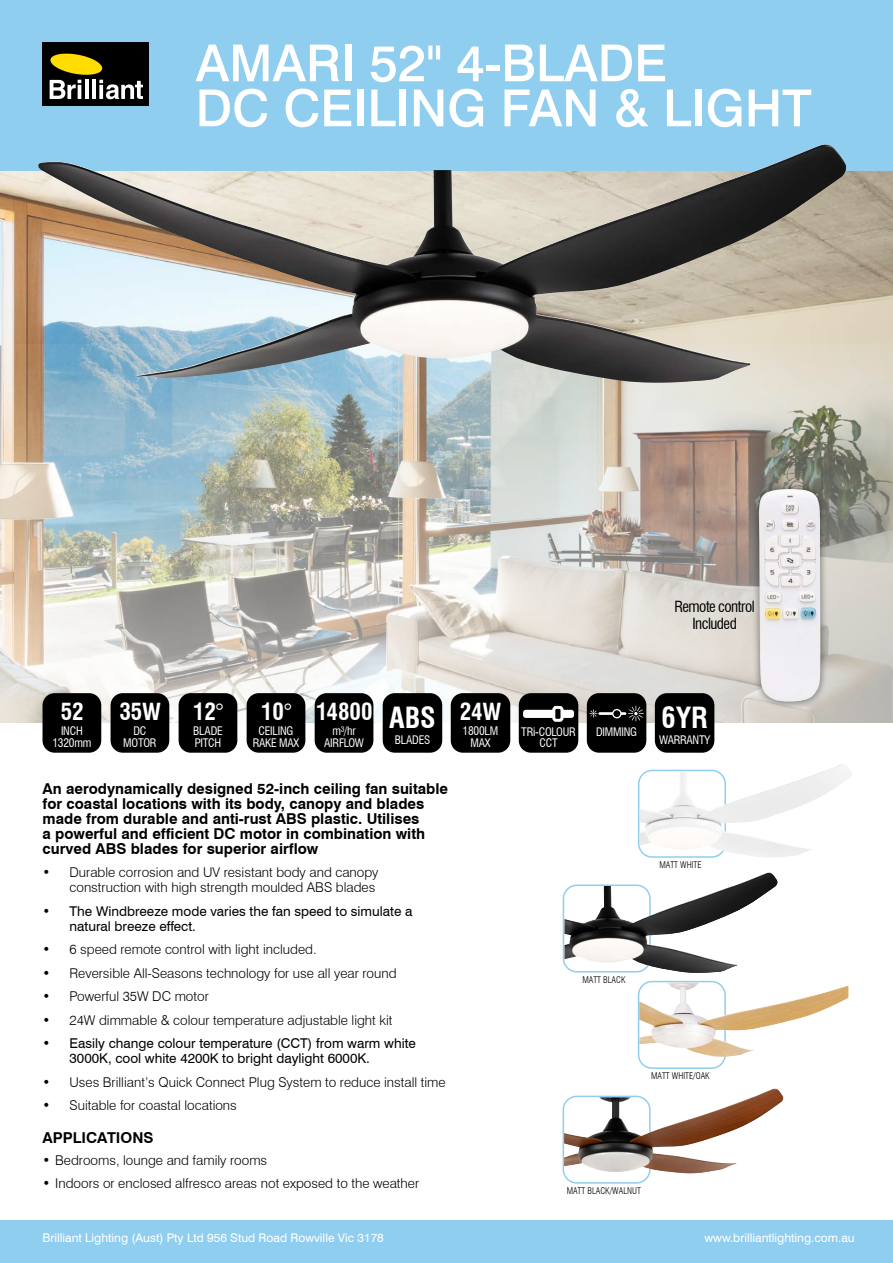
<style>
.page{position:relative;width:893px;height:1263px;background:#fff}
.page>*{position:absolute;margin:0;border:0;box-sizing:border-box;transform-origin:0 0}
.t1{font:500 51px/45px "Swiss 721 BT";color:#fff}
.t2{font:700 condensed 28.5px "Swiss 721 BT";letter-spacing:-.005em;color:#fff}
.t3{font:700 condensed 22.95px "Swiss 721 BT";letter-spacing:-.005em;color:#fff}
.t4{font:700 15px/15px "Swiss 721 BT";color:#000}
.t5{font:condensed 15px/17.1px "Swiss 721 BT";letter-spacing:-.035em;color:#000;text-align:center}
.t6{font:300 13.5px/15px "Swiss 721 BT";color:#000;text-align:right}
.t7{font:13.5px/15px "Swiss 721 BT";color:#000}
.t8{font:12px "Swiss 721 BT";color:#fff}
.t9{font:condensed 11.55px/11.6px "Swiss 721 BT";letter-spacing:-.02em;color:#fff;text-align:center}
.t10{font:300 condensed 9px "Swiss 721 BT";color:#000}
.s1{font-weight:400}
</style>
<div class="page">
<img style="left:0;top:170px;width:893px;height:174px">
<img style="left:0;top:344px;width:893px;height:396px">
<div style="left:0;top:0;width:893px;height:170px;background:#90cef0"></div>
<div style="left:43px;top:43px;width:106px;height:63px;background:#000"></div>
<svg style="left:50px;top:53px;width:93px;height:46px"></svg>
<div style="left:655px;top:693px;width:59px;height:60px;background:#000;border-radius:12px"></div>
<div style="left:0;top:1220px;width:893px;height:43px;background:#90cef0"></div>
<div style="left:247px;top:693px;width:58px;height:60px;background:#000;border-radius:12px"></div>
<div style="left:315px;top:693px;width:58px;height:60px;background:#000;border-radius:12px"></div>
<div style="left:111px;top:693px;width:58px;height:60px;background:#000;border-radius:12px"></div>
<div style="left:43px;top:693px;width:58px;height:60px;background:#000;border-radius:12px"></div>
<div style="left:751px;top:481px;width:77px;height:228px;background:#000;opacity:.5"></div>
<img style="left:759px;top:489px;width:61px;height:213px">
<div style="left:451px;top:693px;width:59px;height:60px;background:#000;border-radius:12px"></div>
<div style="left:519px;top:693px;width:59px;height:60px;background:#000;border-radius:12px"></div>
<div style="left:523px;top:710px;width:51px;height:8px;background:#fff;border-radius:3px"></div>
<div style="left:554px;top:707px;width:8px;height:13px;background:#000;border-radius:2px"></div>
<div style="left:552px;top:706px;width:11px;height:16px;border:3px solid #fff;border-radius:2px"></div>
<div style="left:587px;top:693px;width:59px;height:60px;background:#000;border-radius:12px"></div>
<svg style="left:589px;top:706px;width:55px;height:15px"></svg>
<div style="left:638px;top:981px;width:88px;height:88px;border:2px solid #90cef0;border-radius:14px"></div>
<img style="left:639px;top:982px;width:92px;height:75px">
<img style="left:726px;top:985px;width:122px;height:71px">
<img style="left:639px;top:771px;width:87px;height:87px">
<div style="left:563px;top:1096px;width:88px;height:88px;border:2px solid #90cef0;border-radius:14px"></div>
<div style="left:563px;top:884px;width:88px;height:88px;border:2px solid #90cef0;border-radius:14px"></div>
<img style="left:564px;top:1097px;width:87px;height:76px">
<img style="left:651px;top:1088px;width:132px;height:85px">
<img style="left:564px;top:886px;width:87px;height:87px">
<img style="left:651px;top:872px;width:127px;height:101px">
<div style="left:383px;top:693px;width:59px;height:60px;background:#000;border-radius:12px"></div>
<img style="left:37px;top:144px;width:810px;height:240px">
<div style="left:179px;top:693px;width:58px;height:60px;background:#000;border-radius:12px"></div>
<h1 class="t1" style="left:196px;top:40px;width:618px">AMARI 52" 4-BLADE<br>DC CEILING FAN &amp; LIGHT</h1>
<p class="t5" style="left:674px;top:598px;width:82px">Remote control<br>Included</p>
<h3 class="t3" style="left:61px;top:698px;width:24px">52</h3>
<p class="t9" style="left:52px;top:725px;width:40px">INCH<br>1320mm</p>
<h3 class="t3" style="left:120px;top:698px;width:43px">35W</h3>
<p class="t9" style="left:123px;top:725px;width:35px">DC<br>MOTOR</p>
<h3 class="t3" style="left:193px;top:698px;width:32px">12<span class="s1">°</span></h3>
<h2 class="t2" style="left:389px;top:700px;width:48px">ABS</h2>
<p class="t9" style="left:195px;top:737px;width:28px">PITCH</p>
<h3 class="t3" style="left:261px;top:698px;width:32px">10<span class="s1">°</span></h3>
<p class="t9" style="left:253px;top:725px;width:48px">CEILING<br>RAKE MAX</p>
<h3 class="t3" style="left:316px;top:698px;width:58px">14800</h3>
<p class="t9" style="left:324px;top:725px;width:41px">m³/hr<br>AIRFLOW</p>
<p class="t9" style="left:193px;top:725px;width:31px">BLADE</p>
<p class="t9" style="left:395px;top:734px;width:37px">BLADES</p>
<h3 class="t3" style="left:460px;top:698px;width:43px">24W</h3>
<p class="t9" style="left:463px;top:725px;width:37px">1800LM<br>MAX</p>
<p class="t4" style="left:43px;top:781px;width:407px">An aerodynamically designed 52-inch ceiling fan suitable for coastal locations with its body, canopy and blades made from durable and anti-rust ABS plastic. Utilises<br>a powerful and efficient DC motor in combination with curved ABS blades for superior airflow</p>
<p class="t6" style="left:43px;top:865px;width:338px">• Durable corrosion and UV resistant body and canopy construction with high strength moulded ABS blades</p>
<p class="t7" style="left:70px;top:903px;width:344px;text-indent:-27px">• The Windbreeze mode varies the fan speed to simulate a natural breeze effect.</p>
<p class="t6" style="left:43px;top:942px;width:276px">• 6 speed remote control with light included.</p>
<p class="t6" style="left:43px;top:965px;width:356px">• Reversible All-Seasons technology for use all year round</p>
<p class="t6" style="left:43px;top:989px;width:168px">• Powerful 35W DC motor</p>
<p class="t6" style="left:43px;top:1012px;width:351px">• 24W dimmable &amp; colour temperature adjustable light kit</p>
<p class="t7" style="left:70px;top:1036px;width:348px;text-indent:-27px">• Easily change colour temperature (CCT) from warm white<br>3000K, cool white 4200K to bright daylight 6000K.</p>
<p class="t6" style="left:43px;top:1074px;width:405px">• Uses Brilliant’s Quick Connect Plug System to reduce install time</p>
<p class="t6" style="left:43px;top:1098px;width:196px">• Suitable for coastal locations</p>
<p class="t4" style="left:43px;top:1129px;width:112px">APPLICATIONS</p>
<p class="t6" style="left:43px;top:1153px;width:226px">• Bedrooms, lounge and family rooms</p>
<p class="t6" style="left:43px;top:1175px;width:378px">• Indoors or enclosed alfresco areas not exposed to the weather</p>
<p class="t9" style="left:521px;top:726px;width:56px">TRi-COLOUR<br>CCT</p>
<p class="t9" style="left:596px;top:726px;width:42px">DIMMING</p>
<h2 class="t2" style="left:662px;top:700px;width:48px">6YR</h2>
<p class="t9" style="left:659px;top:734px;width:53px">WARRANTY</p>
<p class="t10" style="left:659px;top:859px;width:44px">MATT WHITE</p>
<p class="t10" style="left:582px;top:974px;width:45px">MATT BLACK</p>
<p class="t10" style="left:651px;top:1071px;width:60px">MATT WHITE/OAK</p>
<p class="t10" style="left:567px;top:1185px;width:76px">MATT BLACK/WALNUT</p>
<p class="t8" style="left:43px;top:1231px;width:343px">Brilliant Lighting (Aust) Pty Ltd 956 Stud Road Rowville Vic 3178</p>
<p class="t8" style="left:704px;top:1231px;width:152px">www.brilliantlighting.com.au</p>
</div>
